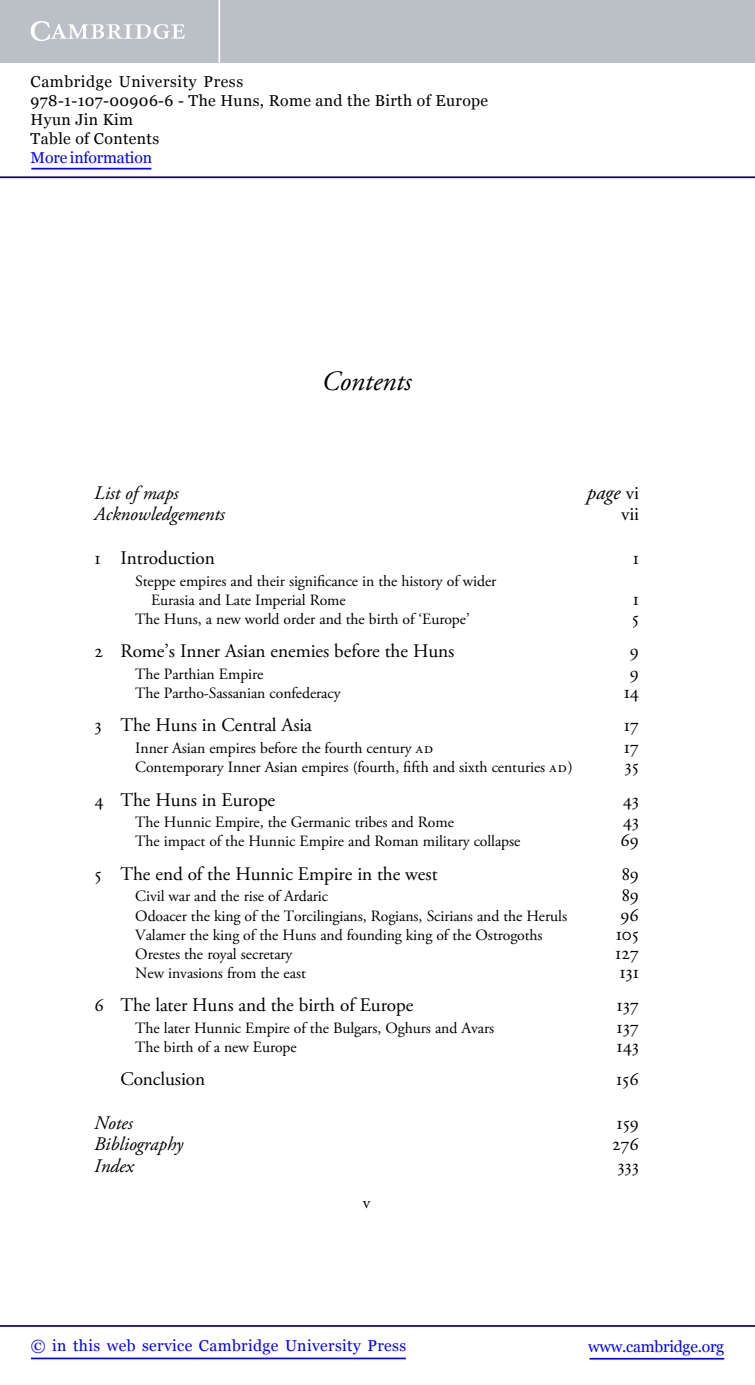
<style>
.page{position:relative;width:755px;height:1385px;background:#fff}
.page>*{position:absolute;margin:0;border:0;box-sizing:border-box;transform-origin:0 0}
.t1{font:27.82px "Adv O Ta 14 f 9 db 0.I";color:#000}
.t2{font:21px "Adv O Ta 14 f 9 db 0.I";color:#000}
.t3{font:19.25px "Adv OT635 f 2 c 37";color:#000}
.t4{font:19.25px "Adv PA373";color:#000}
.t5{font:19.25px "Adv O Ta 14 f 9 db 0.I";color:#000}
.t6{font:17.5px "Adv OT635 f 2 c 37";color:#000}
.t7{font:15.75px/19.1px "Adv OT635 f 2 c 37";color:#000}
.t8{font:15.75px/18.9px "Georgia";letter-spacing:.025em;color:#000}
.t9{font:15.75px "Georgia";letter-spacing:.025em;color:#00f}
.t10{font:15.75px "Georgia";letter-spacing:-.015em;color:#00f}
.t11{font:15.75px "Georgia";letter-spacing:-.01em;color:#00f}
.s1{font-family:"Adv OT635 f 2 c 37";font-size:19.25px}
.s2{font-family:"Adv PA373"}
.s3{font-family:"Adv OT635 f 2 c 37+fb"}
.s4{font-style:inherit}
.s5{font-family:"Adv PA39 F"}
</style>
<div class="page">
<hr style="left:589px;top:1358px;width:134px;height:1px;background:#00f">
<hr style="left:0;top:1325px;width:754px;height:2px;background:#150666">
<hr style="left:31px;top:1357px;width:374px;height:2px;background:#00f">
<div style="left:0;top:0;width:754px;height:63px;background:#bac0c6"></div>
<svg style="left:31px;top:21px;width:154px;height:20px"></svg>
<hr style="left:218px;top:0;width:2px;height:63px;background:#fff">
<hr style="left:0;top:176px;width:754px;height:2px;background:#150666">
<hr style="left:31px;top:168px;width:120px;height:1px;background:#00f">
<p class="t8" style="left:31px;top:72px;width:459px">Cambridge University Press<br>978-1-107-00906-6 - The Huns, Rome and the Birth of Europe<br>Hyun Jin Kim<br>Table of Contents</p>
<p class="t11" style="left:31px;top:148px;width:123px">More information</p>
<h1 class="t1" style="left:321px;top:370px;width:91px">Contents</h1>
<p class="t5" style="left:94px;top:485px;width:86px">List of maps</p>
<h2 class="t2" style="left:586px;top:483px;width:54px">page <span class="s1">vi</span></h2>
<p class="t5" style="left:94px;top:507px;width:132px">Acknowledgements</p>
<p class="t3" style="left:620px;top:507px;width:19px">vii</p>
<p class="t3" style="left:94px;top:550px;width:122px"><span class="s2">1</span> Introduction</p>
<p class="t4" style="left:632px;top:550px;width:8px">1</p>
<p class="t7" style="left:151px;top:573px;width:346px;text-indent:-16px">Steppe empires and their signi<span class="s3">fi</span>cance in the history of wider<br>Eurasia and Late Imperial Rome</p>
<p class="t4" style="left:632px;top:591px;width:8px">1</p>
<p class="t7" style="left:135px;top:611px;width:335px">The Huns, a new world order and the birth of <span class="s4">‘</span>Europe<span class="s4">’</span></p>
<p class="t4" style="left:631px;top:610px;width:9px">5</p>
<p class="t3" style="left:94px;top:643px;width:361px"><span class="s2">2</span> Rome<span class="s4">’</span>s Inner Asian enemies before the Huns</p>
<p class="t4" style="left:629px;top:644px;width:10px">9</p>
<p class="t7" style="left:135px;top:666px;width:129px">The Parthian Empire</p>
<p class="t4" style="left:629px;top:665px;width:10px">9</p>
<p class="t7" style="left:135px;top:685px;width:206px">The Partho-Sassanian confederacy</p>
<p class="t4" style="left:623px;top:685px;width:17px">14</p>
<p class="t3" style="left:94px;top:718px;width:219px"><span class="s2">3</span> The Huns in Central Asia</p>
<p class="t4" style="left:623px;top:718px;width:17px">17</p>
<p class="t7" style="left:135px;top:740px;width:299px">Inner Asian empires before the fourth century <span class="s5">ad</span></p>
<p class="t4" style="left:623px;top:739px;width:17px">17</p>
<p class="t7" style="left:135px;top:759px;width:439px">Contemporary Inner Asian empires (fourth, <span class="s3">fi</span>fth and sixth centuries <span class="s5">ad)</span></p>
<p class="t4" style="left:624px;top:759px;width:16px">35</p>
<p class="t3" style="left:94px;top:792px;width:182px"><span class="s2">4</span> The Huns in Europe</p>
<p class="t4" style="left:622px;top:792px;width:18px">43</p>
<p class="t7" style="left:135px;top:814px;width:320px">The Hunnic Empire, the Germanic tribes and Rome</p>
<p class="t4" style="left:622px;top:814px;width:18px">43</p>
<p class="t7" style="left:135px;top:833px;width:386px">The impact of the Hunnic Empire and Roman military collapse</p>
<p class="t4" style="left:620px;top:833px;width:20px">69</p>
<p class="t3" style="left:94px;top:866px;width:344px"><span class="s2">5</span> The end of the Hunnic Empire in the west</p>
<p class="t4" style="left:621px;top:866px;width:19px">89</p>
<p class="t7" style="left:135px;top:888px;width:194px">Civil war and the rise of Ardaric</p>
<p class="t4" style="left:621px;top:888px;width:19px">89</p>
<p class="t7" style="left:135px;top:907px;width:433px">Odoacer the king of the Torcilingians, Rogians, Scirians and the Heruls</p>
<p class="t4" style="left:620px;top:907px;width:20px">96</p>
<p class="t7" style="left:135px;top:927px;width:408px">Valamer the king of the Huns and founding king of the Ostrogoths</p>
<p class="t4" style="left:615px;top:926px;width:25px">105</p>
<p class="t7" style="left:135px;top:946px;width:159px">Orestes the royal secretary</p>
<p class="t4" style="left:615px;top:945px;width:25px">127</p>
<p class="t7" style="left:135px;top:965px;width:172px">New invasions from the east</p>
<p class="t4" style="left:619px;top:964px;width:21px">131</p>
<p class="t3" style="left:94px;top:997px;width:320px"><span class="s2">6</span> The later Huns and the birth of Europe</p>
<p class="t4" style="left:616px;top:998px;width:24px">137</p>
<p class="t7" style="left:135px;top:1020px;width:360px">The later Hunnic Empire of the Bulgars, Oghurs and Avars</p>
<p class="t4" style="left:616px;top:1019px;width:24px">137</p>
<p class="t7" style="left:135px;top:1039px;width:163px">The birth of a new Europe</p>
<p class="t4" style="left:616px;top:1038px;width:24px">143</p>
<p class="t3" style="left:120px;top:1071px;width:86px">Conclusion</p>
<p class="t4" style="left:615px;top:1072px;width:24px">156</p>
<p class="t5" style="left:94px;top:1115px;width:40px">Notes</p>
<p class="t4" style="left:616px;top:1115px;width:24px">159</p>
<p class="t5" style="left:94px;top:1136px;width:90px">Bibliography</p>
<p class="t4" style="left:611px;top:1137px;width:28px">276</p>
<p class="t5" style="left:94px;top:1158px;width:41px">Index</p>
<p class="t4" style="left:617px;top:1158px;width:23px">333</p>
<p class="t6" style="left:362px;top:1195px;width:9px">v</p>
<p class="t9" style="left:31px;top:1337px;width:376px">© in this web service Cambridge University Press</p>
<p class="t10" style="left:587px;top:1337px;width:137px">www.cambridge.org</p>
</div>
